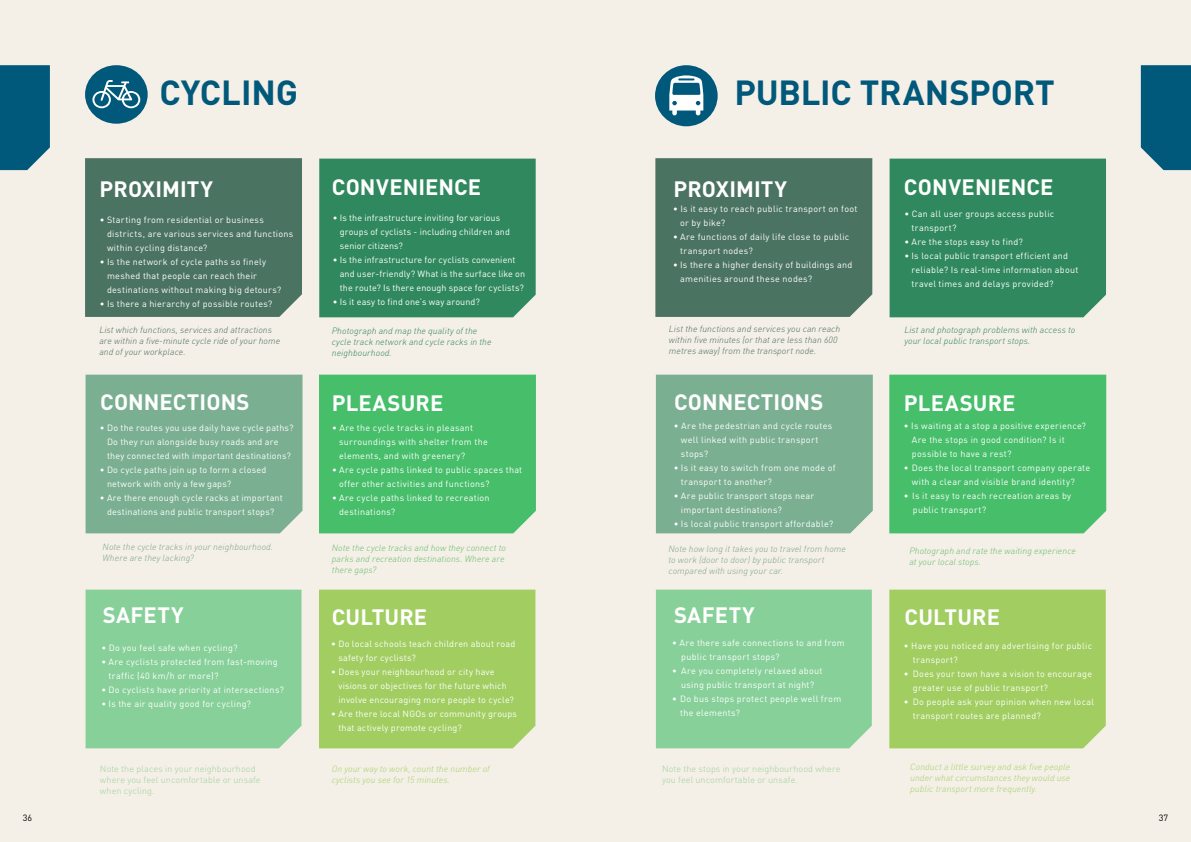
<style>
.page{position:relative;width:1191px;height:842px;background:#f4efe7}
.page>*{position:absolute;margin:0;border:0;box-sizing:border-box;transform-origin:0 0}
.t1{font:700 34.4px "DINOT";color:#00587a}
.t2{font:700 22px "DINOT";letter-spacing:.005em;color:#fff}
.t3{font:9px/14px "DINOT";letter-spacing:.03em;color:#fff}
.t4{font:9px/14px "DINOT";letter-spacing:.01em;color:#fff}
.t5{font:italic 300 9px/11px "DINOT";letter-spacing:.01em;color:#496a5a}
.t6{font:italic 300 9px/11px "DINOT";letter-spacing:.01em;color:#a4d166}
.t7{font:italic 300 9px/11px "DINOT";letter-spacing:.01em;color:#7aa485}
.t8{font:italic 300 9px/11px "DINOT";letter-spacing:.01em;color:#2b8254}
.t9{font:300 9px/11px "DINOT";letter-spacing:.01em;color:#9fd29c}
.t10{font:italic 300 9px/11px "DINOT";letter-spacing:.01em;color:#63bd68}
.t11{font:9px "DINOT";color:#000}
</style>
<div class="page">
<svg style="left:0;top:65px;width:50px;height:105px;background:#0c5f7f"></svg>
<div style="left:85px;top:65px;width:63px;height:59px;background:#00587a;border-radius:50%"></div>
<svg style="left:92px;top:80px;width:48px;height:28px"></svg>
<div style="left:319px;top:159px;width:216px;height:158px;background:#30895e"></div>
<div style="left:86px;top:375px;width:216px;height:158px;background:#7aaf91"></div>
<div style="left:86px;top:590px;width:215px;height:158px;background:#87d099"></div>
<div style="left:319px;top:590px;width:216px;height:158px;background:#a1cd61"></div>
<div style="left:319px;top:375px;width:217px;height:158px;background:#46be6a"></div>
<div style="left:85px;top:158px;width:217px;height:159px;background:#4b7362"></div>
<svg style="left:1140px;top:65px;width:51px;height:105px;background:#106181"></svg>
<div style="left:655px;top:65px;width:62px;height:61px;background:#00587a;border-radius:50%"></div>
<svg style="left:669px;top:75px;width:34px;height:40px"></svg>
<div style="left:889px;top:159px;width:217px;height:158px;background:#30895e"></div>
<div style="left:656px;top:375px;width:217px;height:158px;background:#7aaf91"></div>
<div style="left:656px;top:590px;width:216px;height:158px;background:#87d099"></div>
<div style="left:889px;top:590px;width:216px;height:158px;background:#a1cd61"></div>
<div style="left:889px;top:375px;width:217px;height:158px;background:#46be6a"></div>
<div style="left:655px;top:158px;width:217px;height:159px;background:#4b7362"></div>
<h1 class="t1" style="left:159px;top:70px;width:140px">CYCLING</h1>
<h1 class="t1" style="left:734px;top:70px;width:322px">PUBLIC TRANSPORT</h1>
<h2 class="t2" style="left:100px;top:175px;width:115px">PROXIMITY</h2>
<h2 class="t2" style="left:332px;top:173px;width:151px">CONVENIENCE</h2>
<h2 class="t2" style="left:673px;top:175px;width:115px">PROXIMITY</h2>
<h2 class="t2" style="left:904px;top:173px;width:151px">CONVENIENCE</h2>
<p class="t3" style="left:107px;top:213px;width:188px;text-indent:-7px">• Starting from residential or business districts, are various services and functions within cycling distance?</p>
<p class="t3" style="left:107px;top:255px;width:176px;text-indent:-7px">• Is the network of cycle paths so finely meshed that people can reach their destinations without making big detours?</p>
<p class="t3" style="left:100px;top:297px;width:174px">• Is there a hierarchy of possible routes?</p>
<p class="t5" style="left:99px;top:324px;width:182px">List which functions, services and attractions are within a five-minute cycle ride of your home and of your workplace.</p>
<p class="t4" style="left:340px;top:211px;width:172px;text-indent:-7px">• Is the infrastructure inviting for various groups of cyclists - including children and senior citizens?</p>
<p class="t4" style="left:340px;top:253px;width:187px;text-indent:-7px">• Is the infrastructure for cyclists convenient and user-friendly? What is the surface like on the route? Is there enough space for cyclists?</p>
<p class="t3" style="left:333px;top:295px;width:149px">• Is it easy to find one’s way around?</p>
<p class="t8" style="left:332px;top:326px;width:161px">Photograph and map the quality of the cycle track network and cycle racks in the neighbourhood.</p>
<p class="t3" style="left:680px;top:201px;width:179px;text-indent:-7px">• Is it easy to reach public transport on foot or by bike?</p>
<p class="t3" style="left:680px;top:229px;width:171px;text-indent:-7px">• Are functions of daily life close to public transport nodes?</p>
<p class="t3" style="left:680px;top:257px;width:174px;text-indent:-7px">• Is there a higher density of buildings and amenities around these nodes?</p>
<p class="t5" style="left:669px;top:323px;width:173px">List the functions and services you can reach within five minutes (or that are less than 600 metres away) from the transport node.</p>
<p class="t3" style="left:911px;top:206px;width:144px;text-indent:-7px">• Can all user groups access public transport?</p>
<p class="t3" style="left:904px;top:234px;width:120px">• Are the stops easy to find?</p>
<p class="t3" style="left:911px;top:248px;width:169px;text-indent:-7px">• Is local public transport efficient and reliable? Is real-time information about travel times and delays provided?</p>
<p class="t8" style="left:904px;top:324px;width:172px">List and photograph problems with access to your local public transport stops.</p>
<h2 class="t2" style="left:100px;top:388px;width:151px">CONNECTIONS</h2>
<h2 class="t2" style="left:332px;top:388px;width:113px">PLEASURE</h2>
<h2 class="t2" style="left:674px;top:388px;width:151px">CONNECTIONS</h2>
<h2 class="t2" style="left:904px;top:388px;width:113px">PLEASURE</h2>
<p class="t3" style="left:107px;top:421px;width:188px;text-indent:-7px">• Do the routes you use daily have cycle paths?<br>Do they run alongside busy roads and are they connected with important destinations?</p>
<p class="t3" style="left:107px;top:463px;width:161px;text-indent:-7px">• Do cycle paths join up to form a closed network with only a few gaps?</p>
<p class="t3" style="left:100px;top:491px;width:184px;text-align:center">• Are there enough cycle racks at important destinations and public transport stops?</p>
<p class="t7" style="left:103px;top:541px;width:172px">Note the cycle tracks in your neighbourhood.<br>Where are they lacking?</p>
<p class="t3" style="left:339px;top:421px;width:150px;text-indent:-7px">• Are the cycle tracks in pleasant surroundings with shelter from the elements, and with greenery?</p>
<p class="t3" style="left:339px;top:463px;width:185px;text-indent:-7px">• Are cycle paths linked to public spaces that offer other activities and functions?</p>
<p class="t3" style="left:339px;top:491px;width:152px;text-indent:-7px">• Are cycle paths linked to recreation destinations?</p>
<p class="t10" style="left:332px;top:542px;width:176px">Note the cycle tracks and how they connect to parks and recreation destinations. Where are there gaps?</p>
<p class="t3" style="left:681px;top:418px;width:153px;text-indent:-7px">• Are the pedestrian and cycle routes well linked with public transport stops?</p>
<p class="t3" style="left:681px;top:460px;width:156px;text-indent:-7px">• Is it easy to switch from one mode of transport to another?</p>
<p class="t3" style="left:681px;top:488px;width:135px;text-indent:-7px">• Are public transport stops near important destinations?</p>
<p class="t3" style="left:674px;top:516px;width:161px">• Is local public transport affordable?</p>
<p class="t7" style="left:668px;top:543px;width:179px">Note how long it takes you to travel from home to work (door to door) by public transport compared with using your car.</p>
<p class="t3" style="left:912px;top:419px;width:176px;text-indent:-8px">• Is waiting at a stop a positive experience?<br>Are the stops in good condition? Is it possible to have a rest?</p>
<p class="t3" style="left:912px;top:461px;width:180px;text-indent:-8px">• Does the local transport company operate with a clear and visible brand identity?</p>
<p class="t3" style="left:913px;top:489px;width:160px;text-indent:-9px">• Is it easy to reach recreation areas by public transport?</p>
<p class="t10" style="left:909px;top:545px;width:168px">Photograph and rate the waiting experience at your local stops.</p>
<h2 class="t2" style="left:103px;top:601px;width:82px">SAFETY</h2>
<h2 class="t2" style="left:332px;top:603px;width:97px">CULTURE</h2>
<h2 class="t2" style="left:674px;top:601px;width:82px">SAFETY</h2>
<h2 class="t2" style="left:904px;top:602px;width:97px">CULTURE</h2>
<p class="t3" style="left:101px;top:640px;width:138px">• Do you feel safe when cycling?</p>
<p class="t3" style="left:108px;top:654px;width:171px;text-indent:-7px">• Are cyclists protected from fast-moving traffic (40 km/h or more)?</p>
<p class="t3" style="left:101px;top:682px;width:184px">• Do cyclists have priority at intersections?</p>
<p class="t3" style="left:101px;top:696px;width:151px">• Is the air quality good for cycling?</p>
<p class="t3" style="left:338px;top:636px;width:179px;text-indent:-7px">• Do local schools teach children about road safety for cyclists?</p>
<p class="t3" style="left:338px;top:664px;width:177px;text-indent:-7px">• Does your neighbourhood or city have visions or objectives for the future which involve encouraging more people to cycle?</p>
<p class="t3" style="left:338px;top:706px;width:180px;text-indent:-7px">• Are there local NGOs or community groups that actively promote cycling?</p>
<p class="t3" style="left:681px;top:635px;width:165px;text-indent:-9px">• Are there safe connections to and from public transport stops?</p>
<p class="t3" style="left:672px;top:663px;width:152px;text-align:center">• Are you completely relaxed about using public transport at night?</p>
<p class="t3" style="left:680px;top:691px;width:163px;text-indent:-8px">• Do bus stops protect people well from the elements?</p>
<p class="t3" style="left:913px;top:639px;width:181px;text-indent:-9px">• Have you noticed any advertising for public transport?</p>
<p class="t3" style="left:913px;top:667px;width:181px;text-indent:-9px">• Does your town have a vision to encourage greater use of public transport?</p>
<p class="t3" style="left:913px;top:695px;width:183px;text-indent:-9px">• Do people ask your opinion when new local transport routes are planned?</p>
<p class="t9" style="left:100px;top:763px;width:162px">Note the places in your neighbourhood where you feel uncomfortable or unsafe when cycling.</p>
<p class="t6" style="left:332px;top:764px;width:160px">On your way to work, count the number of cyclists you see for 15 minutes.</p>
<p class="t9" style="left:662px;top:763px;width:180px">Note the stops in your neighbourhood where you feel uncomfortable or unsafe.</p>
<p class="t6" style="left:910px;top:761px;width:162px;text-align:justify">Conduct a little survey and ask five people under what circumstances they would use public transport more frequently.</p>
<p class="t11" style="left:23px;top:812px;width:11px">36</p>
<p class="t11" style="left:1158px;top:812px;width:11px">37</p>
</div>
